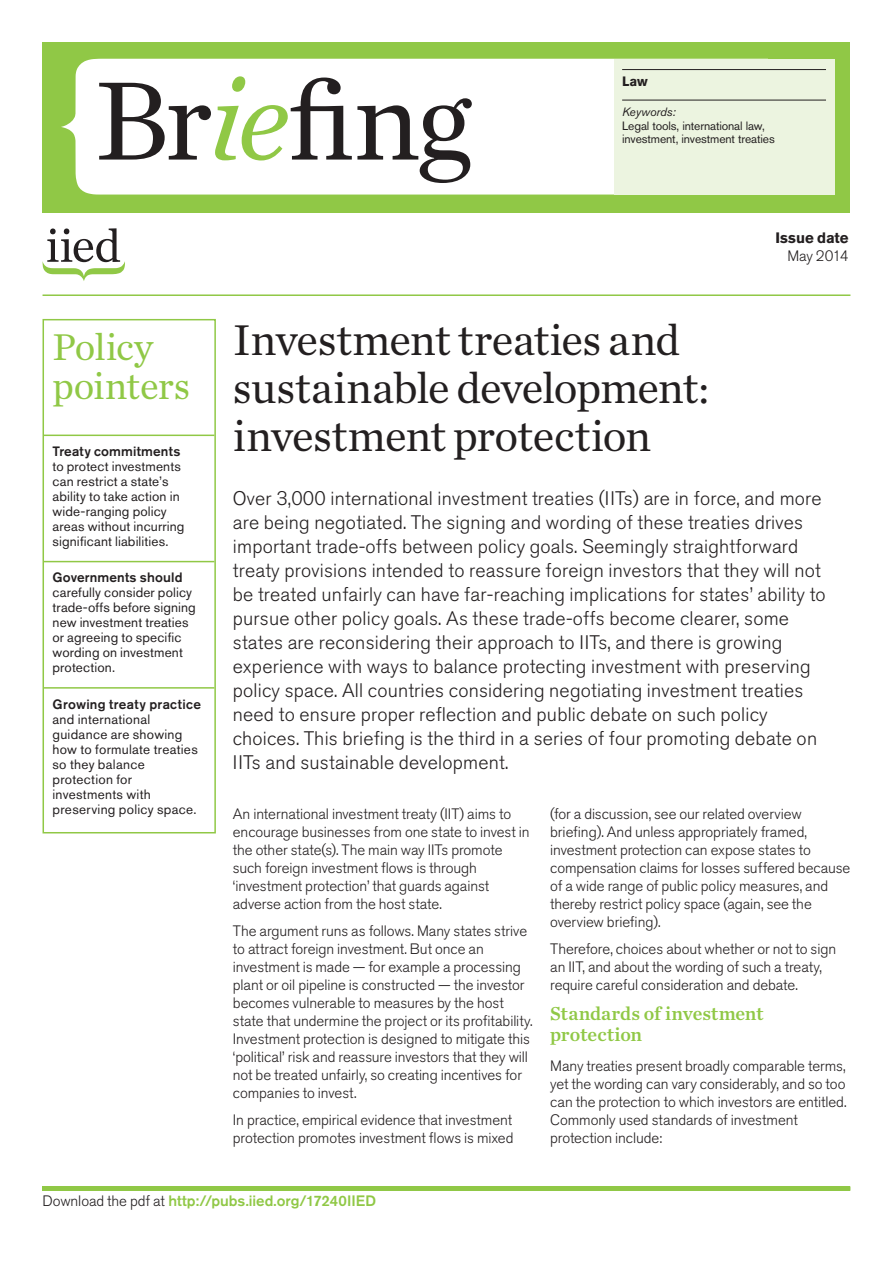
<style>
.page{position:relative;width:893px;height:1263px;background:#fff}
.page>*{position:absolute;margin:0;border:0;box-sizing:border-box;transform-origin:0 0}
.t1{font:116.7px "Chronicle Text G1";color:#231f20}
.t2{font:45px/48px "Chronicle Text G1";letter-spacing:-.02em;color:#231f20}
.t3{font:39px/39px "Chronicle Text G1";letter-spacing:-.015em;color:#90c846}
.t4{font:300 19.5px/24px "Akzidenz Grotesk BE";letter-spacing:.01em;color:#231f20}
.t5{font:19.5px/21px "Chronicle Text G1 Semi";letter-spacing:-.005em;color:#90c846}
.t6{font:300 15px/18px "Akzidenz Grotesk BE";letter-spacing:-.005em;color:#231f20}
.t7{font:500 15px "Akzidenz Grotesk BE";color:#90c846}
.t8{font:700 15px "Akzidenz Grotesk BE";letter-spacing:-.005em;color:#231f20}
.t9{font:13.5px/15px "Akzidenz Grotesk BE";letter-spacing:.015em;color:#231f20}
.t10{font:500 13.5px "Akzidenz Grotesk BE";letter-spacing:.015em;color:#231f20}
.t11{font:700 13.5px "Akzidenz Grotesk BE";color:#231f20}
.t12{font:12px "Akzidenz Grotesk BE";letter-spacing:-.01em;color:#231f20}
.t13{font:italic 12px "Akzidenz Grotesk BE";letter-spacing:-.01em;color:#231f20}
.s1{font-style:italic;color:#90c846}
.s2{font-weight:300;color:#231f20}
</style>
<div class="page">
<div style="left:43px;top:43px;width:807px;height:170px;background:#90c846"></div>
<div style="left:61px;top:59px;width:553px;height:136px;background:#fff"></div>
<svg style="left:42px;top:228px;width:83px;height:53px"></svg>
<div style="left:614px;top:59px;width:220px;height:136px;background:#ecf4e0"></div>
<hr style="left:622px;top:69px;width:204px;height:1px;background:#231f20">
<hr style="left:622px;top:100px;width:204px;height:1px;background:#231f20">
<div style="left:43px;top:1186px;width:807px;height:5px;background:#90c846"></div>
<hr style="left:44px;top:435px;width:170px;height:1px;background:#90c846">
<hr style="left:44px;top:561px;width:170px;height:1px;background:#90c846">
<hr style="left:44px;top:687px;width:170px;height:2px;background:#90c846">
<div style="left:43px;top:319px;width:173px;height:514px;border:2px solid #90c846"></div>
<hr style="left:43px;top:294px;width:807px;height:2px;background:#90c846">
<h1 class="t1" style="left:94px;top:32px;width:379px">Br<span class="s1">ie</span>fing</h1>
<p class="t11" style="left:622px;top:73px;width:27px">Law</p>
<p class="t13" style="left:622px;top:105px;width:55px">Keywords:</p>
<p class="t12" style="left:622px;top:119px;width:144px">Legal tools, international law,</p>
<p class="t12" style="left:622px;top:132px;width:154px">investment, investment treaties</p>
<p class="t8" style="left:775px;top:229px;width:75px">Issue date</p>
<p class="t6" style="left:787px;top:247px;width:63px">May 2014</p>
<h3 class="t3" style="left:53px;top:325px;width:139px">Policy pointers</h3>
<p class="t10" style="left:53px;top:443px;width:129px">Treaty commitments</p>
<p class="t9" style="left:53px;top:459px;width:134px">to protect investments can restrict a state’s ability to take action in wide-ranging policy areas without incurring significant liabilities.</p>
<p class="t10" style="left:53px;top:569px;width:131px">Governments should</p>
<p class="t9" style="left:53px;top:585px;width:145px">carefully consider policy trade-offs before signing new investment treaties or agreeing to specific wording on investment protection.</p>
<p class="t10" style="left:53px;top:696px;width:150px">Growing treaty practice</p>
<p class="t9" style="left:53px;top:711px;width:147px">and international guidance are showing how to formulate treaties so they balance protection for investments with preserving policy space.</p>
<h2 class="t2" style="left:233px;top:313px;width:478px">Investment treaties and sustainable development: investment protection</h2>
<p class="t4" style="left:233px;top:486px;width:594px">Over 3,000 international investment treaties (IITs) are in force, and more are being negotiated. The signing and wording of these treaties drives important trade-offs between policy goals. Seemingly straightforward treaty provisions intended to reassure foreign investors that they will not be treated unfairly can have far-reaching implications for states’ ability to pursue other policy goals. As these trade-offs become clearer, some states are reconsidering their approach to IITs, and there is growing experience with ways to balance protecting investment with preserving policy space. All countries considering negotiating investment treaties need to ensure proper reflection and public debate on such policy choices. This briefing is the third in a series of four promoting debate on IITs and sustainable development.</p>
<p class="t6" style="left:233px;top:805px;width:298px">An international investment treaty (IIT) aims to encourage businesses from one state to invest in the other state(s). The main way IITs promote such foreign investment flows is through ‘investment protection’ that guards against adverse action from the host state.</p>
<p class="t6" style="left:233px;top:922px;width:301px">The argument runs as follows. Many states strive to attract foreign investment. But once an investment is made — for example a processing plant or oil pipeline is constructed — the investor becomes vulnerable to measures by the host state that undermine the project or its profitability.<br>Investment protection is designed to mitigate this ‘political’ risk and reassure investors that they will not be treated unfairly, so creating incentives for companies to invest.</p>
<p class="t6" style="left:233px;top:1111px;width:282px">In practice, empirical evidence that investment protection promotes investment flows is mixed</p>
<p class="t6" style="left:550px;top:805px;width:302px">(for a discussion, see our related overview briefing). And unless appropriately framed, investment protection can expose states to compensation claims for losses suffered because of a wide range of public policy measures, and thereby restrict policy space (again, see the overview briefing).</p>
<p class="t6" style="left:550px;top:940px;width:287px">Therefore, choices about whether or not to sign an IIT, and about the wording of such a treaty, require careful consideration and debate.</p>
<h3 class="t5" style="left:550px;top:1002px;width:215px">Standards of investment protection</h3>
<p class="t6" style="left:550px;top:1057px;width:298px">Many treaties present broadly comparable terms, yet the wording can vary considerably, and so too can the protection to which investors are entitled.<br>Commonly used standards of investment protection include:</p>
<p class="t7" style="left:43px;top:1192px;width:335px"><span class="s2">Download the pdf at</span> http://pubs.iied.org/17240IIED</p>
</div>
